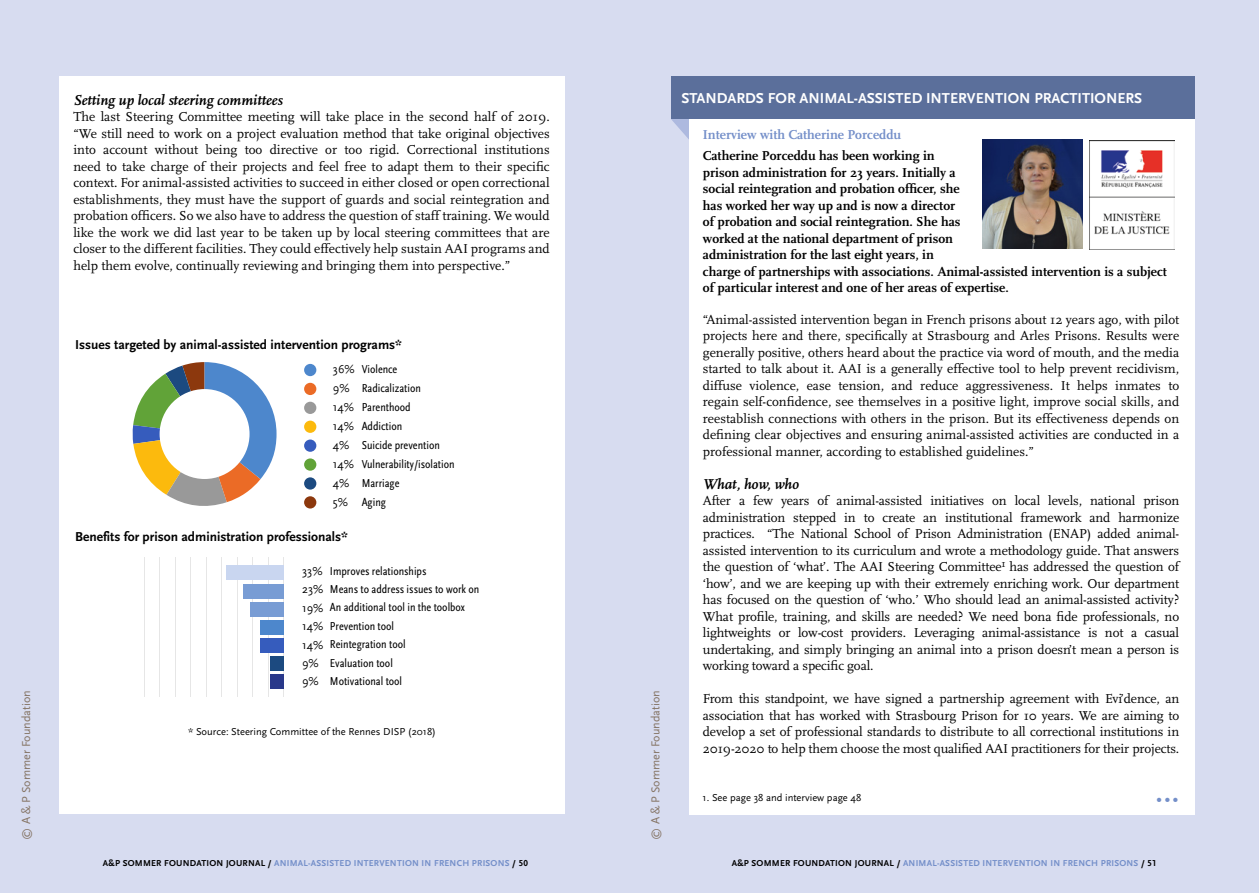
<style>
.page{position:relative;width:1259px;height:893px;background:#fff}
.page>*{position:absolute;margin:0;border:0;box-sizing:border-box;transform-origin:0 0}
.t1{font:700 15px "Scala Sans";color:#fff}
.t2{font:italic 700 15px "Scala";color:#000}
.t3{font:13.5px/16.5px "Scala";letter-spacing:-.005em;color:#000;text-align:justify}
.t4{font:700 13.5px/16.5px "Scala";color:#000}
.t5{font:700 13.5px "Scala Sans";color:#000}
.t6{font:700 13.5px "Scala";color:#748fc9}
.t7{font:12px/19px "Scala Sans Cond";color:#000}
.t8{font:12px "Scala Sans Regular LF";color:#847363}
.t9{font:12px/19px "Scala Sans";color:#000}
.t10{font:10.5px "Scala Sans";color:#000}
.t11{font:700 9px "Scala Sans LF";letter-spacing:.025em;color:#748fc9}
.t12{font:700 9px "Scala Sans LF";letter-spacing:.08em;color:#000}
.s1{color:#748fc9}
.s2{color:#000}
</style>
<div class="page">
<div style="left:0;top:0;width:629px;height:893px;background:#d7dcf0"></div>
<div style="left:60px;top:77px;width:504px;height:737px;background:#fff"></div>
<div style="left:629px;top:0;width:630px;height:893px;background:#d7dcf0"></div>
<svg style="left:671px;top:119px;width:18px;height:20px"></svg>
<div style="left:689px;top:119px;width:505px;height:695px;background:#fff"></div>
<div style="left:671px;top:77px;width:523px;height:42px;background:#5b6f9b"></div>
<img style="left:982px;top:140px;width:101px;height:109px">
<img style="left:1089px;top:140px;width:85px;height:110px">
<div style="left:304px;top:364px;width:12px;height:12px;background:#4d87cc;border-radius:50%"></div>
<div style="left:304px;top:458px;width:12px;height:13px;background:#61a338;border-radius:50%"></div>
<div style="left:304px;top:477px;width:12px;height:13px;background:#1c4a80;border-radius:50%"></div>
<div style="left:304px;top:496px;width:12px;height:12px;background:#8c380d;border-radius:50%"></div>
<div style="left:304px;top:383px;width:12px;height:12px;background:#eb6b26;border-radius:50%"></div>
<div style="left:304px;top:402px;width:12px;height:12px;background:#999;border-radius:50%"></div>
<div style="left:304px;top:421px;width:12px;height:12px;background:#fcba0d;border-radius:50%"></div>
<div style="left:304px;top:440px;width:12px;height:12px;background:#365cbd;border-radius:50%"></div>
<svg style="left:132px;top:362px;width:144px;height:144px"></svg>
<div style="left:160px;top:389px;width:89px;height:90px;background:#fff;border-radius:50%"></div>
<hr style="left:144px;top:557px;width:1px;height:140px;background:#e6e6e6">
<hr style="left:159px;top:557px;width:1px;height:140px;background:#e6e6e6">
<hr style="left:175px;top:557px;width:1px;height:140px;background:#e6e6e6">
<hr style="left:190px;top:557px;width:1px;height:140px;background:#e6e6e6">
<hr style="left:206px;top:557px;width:1px;height:140px;background:#e6e6e6">
<hr style="left:221px;top:557px;width:1px;height:140px;background:#e6e6e6">
<hr style="left:237px;top:557px;width:1px;height:140px;background:#e6e6e6">
<hr style="left:252px;top:557px;width:1px;height:140px;background:#e6e6e6">
<hr style="left:268px;top:557px;width:1px;height:140px;background:#e6e6e6">
<hr style="left:283px;top:557px;width:1px;height:140px;background:#e6e6e6">
<div style="left:226px;top:566px;width:58px;height:14px;background:#c9d6f0"></div>
<div style="left:250px;top:602px;width:34px;height:14px;background:#789cd4"></div>
<div style="left:260px;top:620px;width:24px;height:15px;background:#4d87cc"></div>
<div style="left:260px;top:638px;width:24px;height:15px;background:#365cbd"></div>
<div style="left:270px;top:656px;width:14px;height:15px;background:#1c4a80"></div>
<div style="left:270px;top:674px;width:14px;height:15px;background:#29388a"></div>
<div style="left:243px;top:584px;width:41px;height:14px;background:#789cd4"></div>
<p class="t2" style="left:73px;top:91px;width:211px">Setting up local steering committees</p>
<p class="t3" style="left:73px;top:109px;width:478px">The last Steering Committee meeting will take place in the second half of 2019. “We still need to work on a project evaluation method that take original objectives into account without being too directive or too rigid. Correctional institutions need to take charge of their projects and feel free to adapt them to their specific context. For animal-assisted activities to succeed in either closed or open correctional establishments, they must have the support of guards and social reintegration and probation officers. So we also have to address the question of staff training. We would like the work we did last year to be taken up by local steering committees that are closer to the different facilities. They could effectively help sustain AAI programs and help them evolve, continually reviewing and bringing them into perspective.”</p>
<p class="t5" style="left:75px;top:338px;width:328px">Issues targeted by animal-assisted intervention programs*</p>
<p class="t9" style="left:333px;top:360px;width:23px">36%<br>9%<br>14%<br>14%<br>4%<br>14%<br>4%<br>5%</p>
<p class="t7" style="left:362px;top:359px;width:94px">Violence<br>Radicalization<br>Parenthood<br>Addiction<br>Suicide prevention<br>Vulnerability/isolation<br>Marriage<br>Aging</p>
<p class="t5" style="left:75px;top:529px;width:274px">Benefits for prison administration professionals*</p>
<p class="t9" style="left:302px;top:562px;width:23px;line-height:18.5px">33%<br>23%<br>19%<br>14%<br>14%<br>9%<br>9%</p>
<p class="t7" style="left:330px;top:562px;width:151px;line-height:18.5px">Improves relationships<br>Means to address issues to work on<br>An additional tool in the toolbox<br>Prevention tool<br>Reintegration tool<br>Evaluation tool<br>Motivational tool</p>
<p class="t10" style="left:188px;top:726px;width:249px">* Source: Steering Committee of the Rennes DISP (2018)</p>
<p class="t8" style="left:20px;top:839px;width:151px;rotate:-90deg">© A &amp; P Sommer Foundation</p>
<p class="t8" style="left:649px;top:839px;width:151px;rotate:-90deg">© A &amp; P Sommer Foundation</p>
<p class="t1" style="left:681px;top:90px;width:462px">STANDARDS FOR ANIMAL-ASSISTED INTERVENTION PRACTITIONERS</p>
<p class="t6" style="left:703px;top:127px;width:200px">Interview with Catherine Porceddu</p>
<p class="t4" style="left:703px;top:148px;width:466px">Catherine Porceddu has been working in<br>prison administration for 23 years. Initially a<br>social reintegration and probation officer, she<br>has worked her way up and is now a director<br>of probation and social reintegration. She has<br>worked at the national department of prison<br>administration for the last eight years, in<br>charge of partnerships with associations. Animal-assisted intervention is a subject of particular interest and one of her areas of expertise.</p>
<p class="t3" style="left:703px;top:311px;width:478px">“Animal-assisted intervention began in French prisons about 12 years ago, with pilot projects here and there, specifically at Strasbourg and Arles Prisons. Results were generally positive, others heard about the practice via word of mouth, and the media started to talk about it. AAI is a generally effective tool to help prevent recidivism, diffuse violence, ease tension, and reduce aggressiveness. It helps inmates to regain self-confidence, see themselves in a positive light, improve social skills, and reestablish connections with others in the prison. But its effectiveness depends on defining clear objectives and ensuring animal-assisted activities are conducted in a professional manner, according to established guidelines.”</p>
<p class="t2" style="left:703px;top:475px;width:98px">What, how, who</p>
<p class="t3" style="left:703px;top:493px;width:478px">After a few years of animal-assisted initiatives on local levels, national prison administration stepped in to create an institutional framework and harmonize practices. “The National School of Prison Administration (ENAP) added animal&shy;assisted intervention to its curriculum and wrote a methodology guide. That answers the question of ‘what’. The AAI Steering Committee<sup>1</sup> has addressed the question of ‘how’, and we are keeping up with their extremely enriching work. Our department has focused on the question of ‘who.’ Who should lead an animal-assisted activity?<br>What profile, training, and skills are needed? We need bona fide professionals, no lightweights or low-cost providers. Leveraging animal-assistance is not a casual undertaking, and simply bringing an animal into a prison doesn’t mean a person is working toward a specific goal.</p>
<p class="t3" style="left:703px;top:691px;width:478px">From this standpoint, we have signed a partnership agreement with Evi’dence, an association that has worked with Strasbourg Prison for 10 years. We are aiming to develop a set of professional standards to distribute to all correctional institutions in 2019-2020 to help them choose the most qualified AAI practitioners for their projects.</p>
<p class="t10" style="left:702px;top:791px;width:160px">1. See page 38 and interview page 48</p>
<p class="t6" style="left:1157px;top:791px;width:23px">• • •</p>
<p class="t12" style="left:775px;top:858px;width:340px">L S CAHIERS DE LA FONDATION / <span class="s1">MÉDIATION ANIMALE ET PRISONS</span> / 19</p>
<p class="t11" style="left:103px;top:858px;width:426px"><span class="s2">A&amp;P SOMMER FOUNDATION JOURNAL /</span> ANIMAL-ASSISTED INTERVENTION IN FRENCH PRISONS <span class="s2">/ 50</span></p>
<p class="t11" style="left:732px;top:858px;width:426px"><span class="s2">A&amp;P SOMMER FOUNDATION JOURNAL /</span> ANIMAL-ASSISTED INTERVENTION IN FRENCH PRISONS <span class="s2">/ 51</span></p>
</div>
